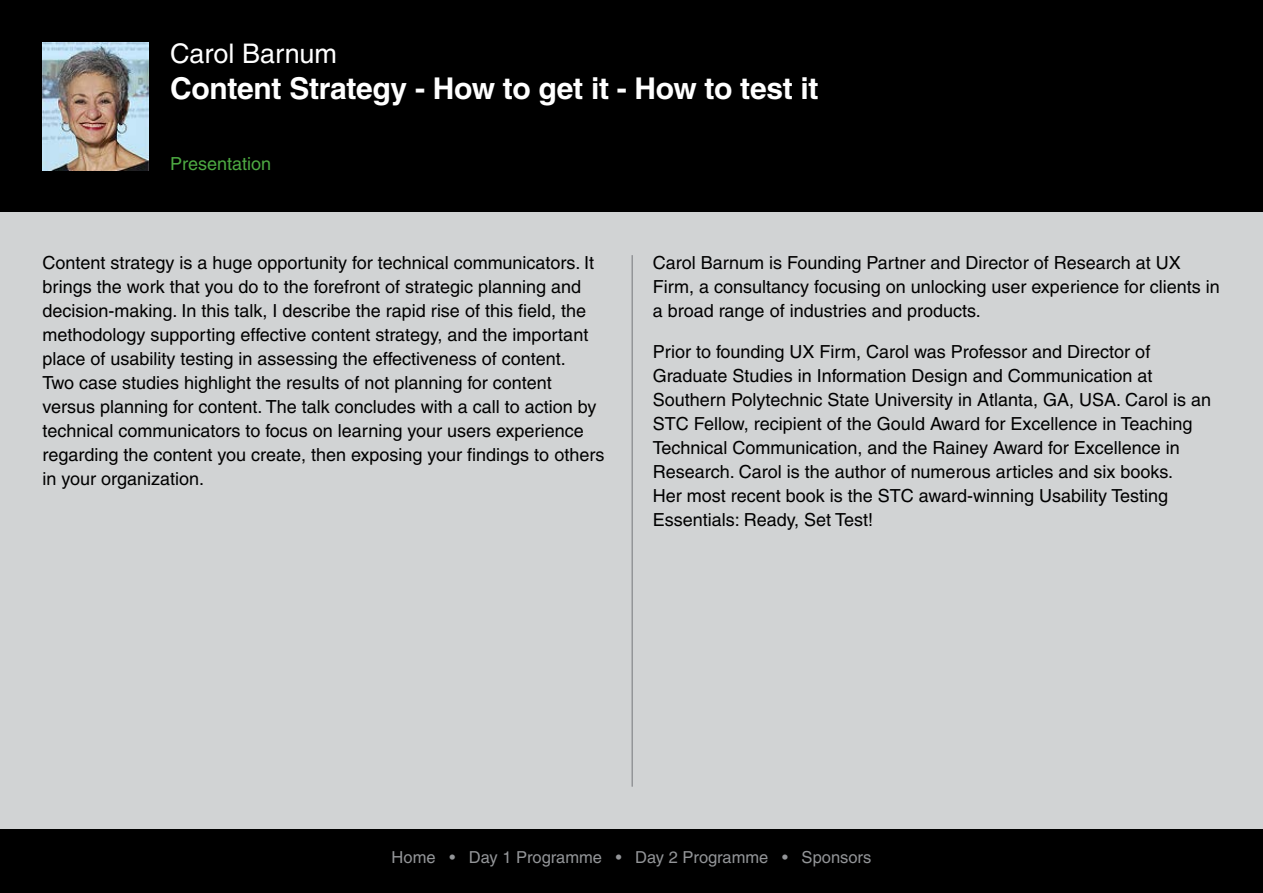
<style>
.page{position:relative;width:1263px;height:893px;background:#d1d3d4}
.page>*{position:absolute;margin:0;border:0;box-sizing:border-box;transform-origin:0 0}
.t1{font:700 30px "Helvetica";letter-spacing:-.01em;color:#fff}
.t2{font:27px "Helvetica";color:#fff}
.t3{font:18px/24px "Helvetica";color:#000}
.t4{font:18px "Helvetica";color:#4daa42}
.t5{font:16.5px "Helvetica";color:#939598}
</style>
<div class="page">
<div style="left:0;top:0;width:1263px;height:212px;background:#000"></div>
<div style="left:0;top:829px;width:1263px;height:64px;background:#000"></div>
<hr style="left:631px;top:255px;width:2px;height:532px;background:#939598">
<img style="left:43px;top:43px;width:105px;height:127px">
<h2 class="t2" style="left:170px;top:38px;width:168px">Carol Barnum</h2>
<h1 class="t1" style="left:170px;top:71px;width:650px">Content Strategy - How to get it - How to test it</h1>
<p class="t4" style="left:170px;top:153px;width:103px">Presentation</p>
<p class="t3" style="left:43px;top:251px;width:563px">Content strategy is a huge opportunity for technical communicators. It brings the work that you do to the forefront of strategic planning and decision-making. In this talk, I describe the rapid rise of this field, the methodology supporting effective content strategy, and the important place of usability testing in assessing the effectiveness of content.<br>Two case studies highlight the results of not planning for content versus planning for content. The talk concludes with a call to action by technical communicators to focus on learning your users experience regarding the content you create, then exposing your findings to others in your organization.</p>
<p class="t3" style="left:653px;top:251px;width:568px">Carol Barnum is Founding Partner and Director of Research at UX<br>Firm, a consultancy focusing on unlocking user experience for clients in a broad range of industries and products.</p>
<p class="t3" style="left:653px;top:340px;width:560px">Prior to founding UX Firm, Carol was Professor and Director of Graduate Studies in Information Design and Communication at Southern Polytechnic State University in Atlanta, GA, USA. Carol is an STC Fellow, recipient of the Gould Award for Excellence in Teaching Technical Communication, and the Rainey Award for Excellence in Research. Carol is the author of numerous articles and six books.<br>Her most recent book is the STC award-winning Usability Testing Essentials: Ready, Set Test!</p>
<p class="t5" style="left:392px;top:848px;width:481px">Home • Day 1 Programme • Day 2 Programme • Sponsors</p>
</div>
